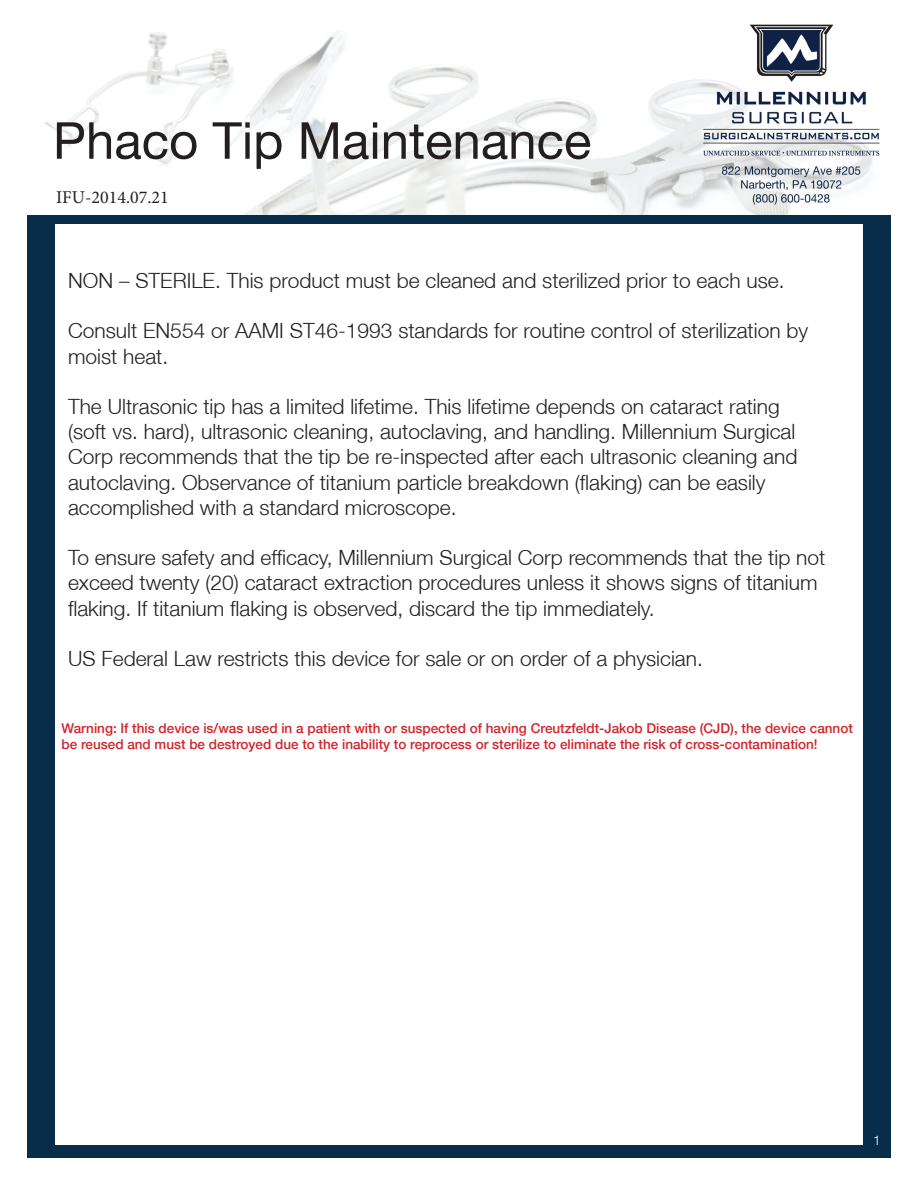
<style>
.page{position:relative;width:918px;height:1188px;background:#fff}
.page>*{position:absolute;margin:0;border:0;box-sizing:border-box;transform-origin:0 0}
.t1{font:51px "Helvetica Neue LT";color:#231f20}
.t2{font:300 21px/25.2px "Helvetica Neue LT";color:#231f20}
.t3{font:18px "Minion Pro";color:#231f20}
.t4{font:500 13.5px/16.2px "Helvetica Neue LT";color:#d1232a}
.t5{font:300 13.5px "Helvetica Neue LT";color:#fff}
</style>
<div class="page">
<div style="left:27px;top:215px;width:864px;height:943px;background:#072d4b"></div>
<div style="left:55px;top:224px;width:808px;height:920px;background:#fff"></div>
<img style="left:45px;top:24px;width:835px;height:190px">
<h1 class="t1" style="left:53px;top:110px;width:540px">Phaco Tip Maintenance</h1>
<p class="t3" style="left:56px;top:185px;width:114px">IFU-2014.07.21</p>
<p class="t2" style="left:68px;top:268px;width:718px">NON – STERILE. This product must be cleaned and sterilized prior to each use.</p>
<p class="t2" style="left:68px;top:318px;width:742px">Consult EN554 or AAMI ST46-1993 standards for routine control of sterilization by moist heat.</p>
<p class="t2" style="left:68px;top:394px;width:731px">The Ultrasonic tip has a limited lifetime. This lifetime depends on cataract rating (soft vs. hard), ultrasonic cleaning, autoclaving, and handling. Millennium Surgical Corp recommends that the tip be re-inspected after each ultrasonic cleaning and autoclaving. Observance of titanium particle breakdown (flaking) can be easily accomplished with a standard microscope.</p>
<p class="t2" style="left:68px;top:545px;width:759px">To ensure safety and efficacy, Millennium Surgical Corp recommends that the tip not exceed twenty (20) cataract extraction procedures unless it shows signs of titanium flaking. If titanium flaking is observed, discard the tip immediately.</p>
<p class="t2" style="left:68px;top:646px;width:636px">US Federal Law restricts this device for sale or on order of a physician.</p>
<p class="t4" style="left:62px;top:720px;width:793px">Warning: If this device is/was used in a patient with or suspected of having Creutzfeldt-Jakob Disease (CJD), the device cannot be reused and must be destroyed due to the inability to reprocess or sterilize to eliminate the risk of cross-contamination!</p>
<p class="t5" style="left:873px;top:1132px;width:9px">1</p>
</div>
